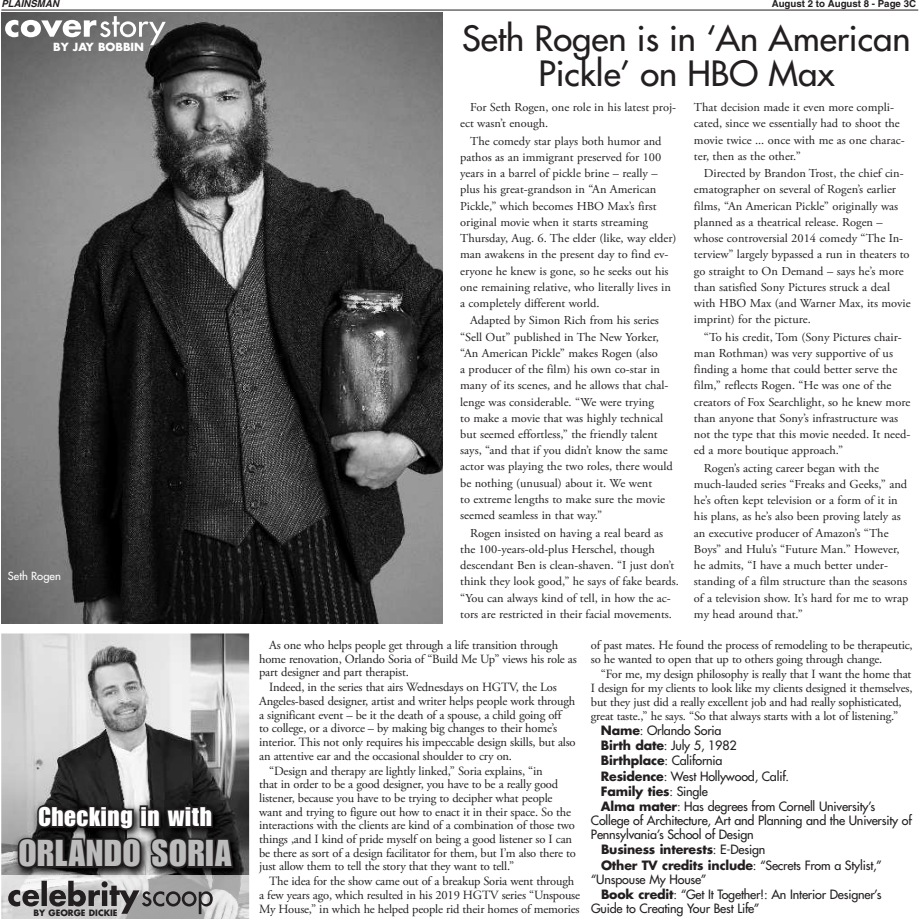
<style>
.page{position:relative;width:919px;height:919px;background:#fff}
.page>*{position:absolute;margin:0;border:0;box-sizing:border-box;transform-origin:0 0}
.t1{font:36.62px "Impact LT Std";letter-spacing:.025em;color:#bcbcbc}
.t2{font:500 33.88px/35.1px "Futura Std";color:#231f20;text-align:center}
.t3{font:26.38px "Impact LT Std";letter-spacing:.025em;color:#fff}
.t4{font:12.5px/13.6px "Adobe Garamond Pro";letter-spacing:-.015em;color:#231f20}
.t5{font:500 12.5px/15.2px "Futura Std";letter-spacing:-.015em;color:#231f20}
.t6{font:700 12.5px/15.2px "Futura Std";letter-spacing:-.015em;color:#231f20}
.t7{font:12.12px/16.2px "Adobe Garamond Pro";color:#231f20}
.t8{font:700 10.88px "Futura Std";color:#fff}
.t9{font:500 10.88px "Futura Std";color:#fff}
.t10{font:700 9.75px "Helvetica";color:#231f20}
.t11{font:italic 700 9.75px "Helvetica";color:#231f20}
.t12{font:700 8.5px "Futura Std";color:#231f20}
.s1{font-weight:700}
.s2{font-weight:500}
</style>
<div class="page">
<hr style="left:1px;top:10px;width:916px;height:1px;background:#231f20">
<img style="left:1px;top:633px;width:248px;height:241px">
<img style="left:1px;top:874px;width:248px;height:44px">
<svg style="left:8px;top:880px;width:205px;height:33px;background:#969595"></svg>
<img style="left:13px;top:800px;width:229px;height:77px">
<svg style="left:16px;top:802px;width:219px;height:67px;background:#2d2b2c"></svg>
<img style="left:1px;top:13px;width:441px;height:610px">
<svg style="left:5px;top:16px;width:161px;height:29px"></svg>
<p class="t11" style="left:1px;top:-2px;width:61px">PLAINSMAN</p>
<p class="t10" style="left:771px;top:0;width:146px">August 2 to August 8 - Page 3C</p>
<p class="t8" style="left:53px;top:42px;width:92px">BY JAY BOBBIN</p>
<p class="t9" style="left:8px;top:570px;width:54px">Seth Rogen</p>
<h3 class="t3" style="left:38px;top:806px;width:175px">Checking in with</h3>
<h1 class="t1" style="left:19px;top:839px;width:214px">ORLANDO SORIA</h1>
<p class="t12" style="left:33px;top:908px;width:86px">BY GEORGE DICKIE</p>
<h2 class="t2" style="left:462px;top:23px;width:450px">Seth Rogen is in ‘An American<br>Pickle’ on HBO Max</h2>
<p class="t7" style="left:460px;top:100px;width:217px;text-indent:10px">For Seth Rogen, one role in his latest proj&shy;ect wasn’t enough.</p>
<p class="t7" style="left:460px;top:134px;width:218px;text-indent:10px">The comedy star plays both humor and pathos as an immigrant preserved for 100 years in a barrel of pickle brine – really – plus his great-grandson in “An American Pickle,” which becomes HBO Max’s first original movie when it starts streaming Thursday, Aug. 6. The elder (like, way elder) man awakens in the present day to find ev&shy;eryone he knew is gone, so he seeks out his one remaining relative, who literally lives in a completely different world.</p>
<p class="t7" style="left:460px;top:313px;width:214px;text-indent:10px">Adapted by Simon Rich from his series “Sell Out” published in The New Yorker, “An American Pickle” makes Rogen (also<br>a producer of the film) his own co-star in many of its scenes, and he allows that chal&shy;lenge was considerable. “We were trying<br>to make a movie that was highly technical but seemed effortless,” the friendly talent says, “and that if you didn’t know the same actor was playing the two roles, there would be nothing (unusual) about it. We went<br>to extreme lengths to make sure the movie seemed seamless in that way.”</p>
<p class="t7" style="left:460px;top:525px;width:220px;text-indent:10px">Rogen insisted on having a real beard as the 100-years-old-plus Herschel, though descendant Ben is clean-shaven. “I just don’t think they look good,” he says of fake beards. “You can always kind of tell, in how the ac&shy;tors are restricted in their facial movements.</p>
<p class="t7" style="left:693px;top:100px;width:212px">That decision made it even more compli&shy;cated, since we essentially had to shoot the movie twice ... once with me as one charac&shy;ter, then as the other.”</p>
<p class="t7" style="left:693px;top:166px;width:218px;text-indent:10px">Directed by Brandon Trost, the chief cin&shy;ematographer on several of Rogen’s earlier films, “An American Pickle” originally was planned as a theatrical release. Rogen – whose controversial 2014 comedy “The In&shy;terview” largely bypassed a run in theaters to go straight to On Demand – says he’s more than satisfied Sony Pictures struck a deal with HBO Max (and Warner Max, its movie imprint) for the picture.</p>
<p class="t7" style="left:693px;top:329px;width:218px;text-indent:10px">“To his credit, Tom (Sony Pictures chair&shy;man Rothman) was very supportive of us finding a home that could better serve the film,” reflects Rogen. “He was one of the creators of Fox Searchlight, so he knew more than anyone that Sony’s infrastructure was not the type that this movie needed. It need&shy;ed a more boutique approach.”</p>
<p class="t7" style="left:693px;top:460px;width:216px;text-indent:10px">Rogen’s acting career began with the much-lauded series “Freaks and Geeks,” and he’s often kept television or a form of it in his plans, as he’s also been proving lately as an executive producer of Amazon’s “The Boys” and Hulu’s “Future Man.” However, he admits, “I have a much better under&shy;standing of a film structure than the seasons of a television show. It’s hard for me to wrap my head around that.”</p>
<p class="t4" style="left:259px;top:639px;width:319px;text-indent:10px">As one who helps people get through a life transition through home renovation, Orlando Soria of “Build Me Up” views his role as part designer and part therapist.</p>
<p class="t4" style="left:259px;top:681px;width:318px;text-indent:10px">Indeed, in the series that airs Wednesdays on HGTV, the Los Angeles-based designer, artist and writer helps people work through a significant event – be it the death of a spouse, a child going off<br>to college, or a divorce – by making big changes to their home’s interior. This not only requires his impeccable design skills, but also an attentive ear and the occasional shoulder to cry on.</p>
<p class="t4" style="left:259px;top:764px;width:318px;text-indent:10px">“Design and therapy are lightly linked,” Soria explains, “in<br>that in order to be a good designer, you have to be a really good listener, because you have to be trying to decipher what people want and trying to figure out how to enact it in their space. So the interactions with the clients are kind of a combination of those two things ,and I kind of pride myself on being a good listener so I can be there as sort of a design facilitator for them, but I’m also there to just allow them to tell the story that they want to tell.”</p>
<p class="t4" style="left:259px;top:875px;width:322px;text-align:center">The idea for the show came out of a breakup Soria went through<br>a few years ago, which resulted in his 2019 HGTV series “Unspouse<br>My House,” in which he helped people rid their homes of memories</p>
<p class="t4" style="left:590px;top:638px;width:323px;line-height:14px">of past mates. He found the process of remodeling to be therapeutic, so he wanted to open that up to others going through change.</p>
<p class="t4" style="left:590px;top:667px;width:323px;line-height:14px;text-indent:10px">“For me, my design philosophy is really that I want the home that I design for my clients to look like my clients designed it themselves, but they just did a really excellent job and had really sophisticated, great taste.,” he says. “So that always starts with a lot of listening.”</p>
<p class="t5" style="left:600px;top:723px;width:276px"><span class="s1">Name</span>: Orlando Soria<br><span class="s1">Birth date</span>: July 5, 1982<br><span class="s1">Birthplace</span>: California<br><span class="s1">Residence</span>: West Hollywood, Calif.<br><span class="s1">Family ties</span>: Single<br><span class="s1">Alma mater</span>: Has degrees from Cornell University’s</p>
<p class="t5" style="left:590px;top:813px;width:322px;line-height:14px">College of Architecture, Art and Planning and the University of<br>Pennsylvania’s School of Design</p>
<p class="t6" style="left:600px;top:842px;width:282px">Business interests<span class="s2">: E-Design<br></span>Other TV credits include<span class="s2">: “Secrets From a Stylist,”</span></p>
<p class="t5" style="left:600px;top:871px;width:282px;text-indent:-10px">“Unspouse My House”<br><span class="s1">Book credit</span>: “Get It Together!: An Interior Designer’s</p>
<p class="t5" style="left:590px;top:900px;width:170px">Guide to Creating Your Best Life”</p>
</div>
